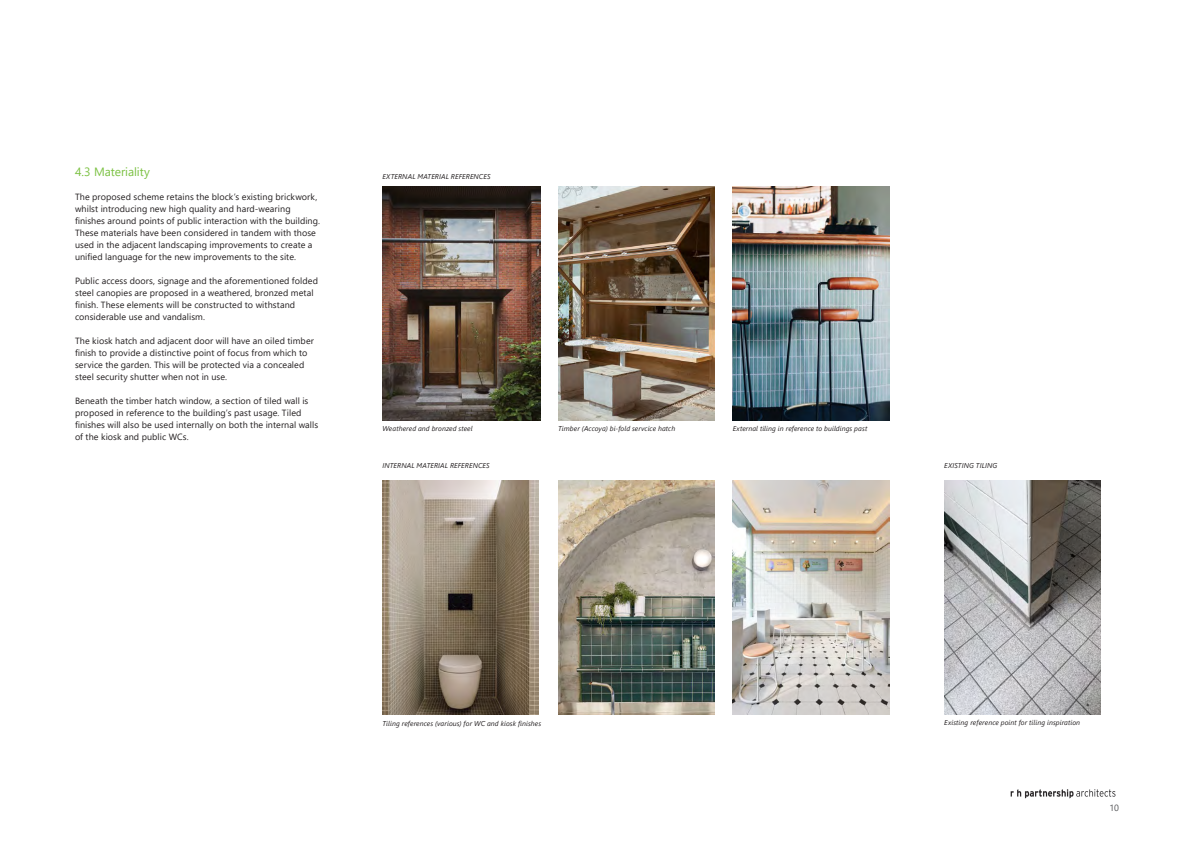
<style>
.page{position:relative;width:1191px;height:842px;background:#fff}
.page>*{position:absolute;margin:0;border:0;box-sizing:border-box;transform-origin:0 0}
.C_Heading{font:12px "Segoe UI";letter-spacing:-.005em;color:#7bc142}
.Main_Text{font:9px/12px "Segoe UI";letter-spacing:.01em;color:#231f20}
.t1{font:9px "Segoe UI";color:#57585a}
.t2{font:italic 7px "Segoe UI";letter-spacing:.015em;color:#231f20}
</style>
<div class="page">
<img style="left:1010px;top:789px;width:106px;height:9px">
<img style="left:382px;top:186px;width:158px;height:235px">
<img style="left:558px;top:186px;width:156px;height:235px">
<img style="left:732px;top:186px;width:157px;height:235px">
<img style="left:382px;top:480px;width:157px;height:235px">
<img style="left:558px;top:481px;width:156px;height:234px">
<img style="left:732px;top:480px;width:157px;height:235px">
<img style="left:944px;top:481px;width:157px;height:234px">
<p class="C_Heading" style="left:75px;top:160px;width:76px">4.3 Materiality</p>
<p class="Main_Text" style="left:75px;top:190px;width:247px">The proposed scheme retains the block’s existing brickwork, whilst introducing new high quality and hard-wearing finishes around points of public interaction with the building.<br>These materials have been considered in tandem with those used in the adjacent landscaping improvements to create a unified language for the new improvements to the site.</p>
<p class="Main_Text" style="left:75px;top:274px;width:244px">Public access doors, signage and the aforementioned folded steel canopies are proposed in a weathered, bronzed metal finish. These elements will be constructed to withstand considerable use and vandalism.</p>
<p class="Main_Text" style="left:75px;top:334px;width:240px">The kiosk hatch and adjacent door will have an oiled timber finish to provide a distinctive point of focus from which to service the garden. This will be protected via a concealed steel security shutter when not in use.</p>
<p class="Main_Text" style="left:75px;top:394px;width:245px">Beneath the timber hatch window, a section of tiled wall is proposed in reference to the building’s past usage. Tiled finishes will also be used internally on both the internal walls of the kiosk and public WCs.</p>
<p class="t2" style="left:382px;top:170px;width:110px">EXTERNAL MATERIAL REFERENCES</p>
<p class="t2" style="left:382px;top:422px;width:92px">Weathered and bronzed steel</p>
<p class="t2" style="left:558px;top:422px;width:119px">Timber (Accoya) bi-fold servcice hatch</p>
<p class="t2" style="left:732px;top:422px;width:136px">External tiling in reference to buildings past</p>
<p class="t2" style="left:382px;top:459px;width:109px">INTERNAL MATERIAL REFERENCES</p>
<p class="t2" style="left:944px;top:459px;width:55px">EXISTING TILING</p>
<p class="t2" style="left:382px;top:717px;width:160px">Tiling references (various) for WC and kiosk finishes</p>
<p class="t2" style="left:944px;top:716px;width:137px">Existing reference point for tiling inspiration</p>
<p class="t1" style="left:1109px;top:799px;width:11px">10</p>
</div>
